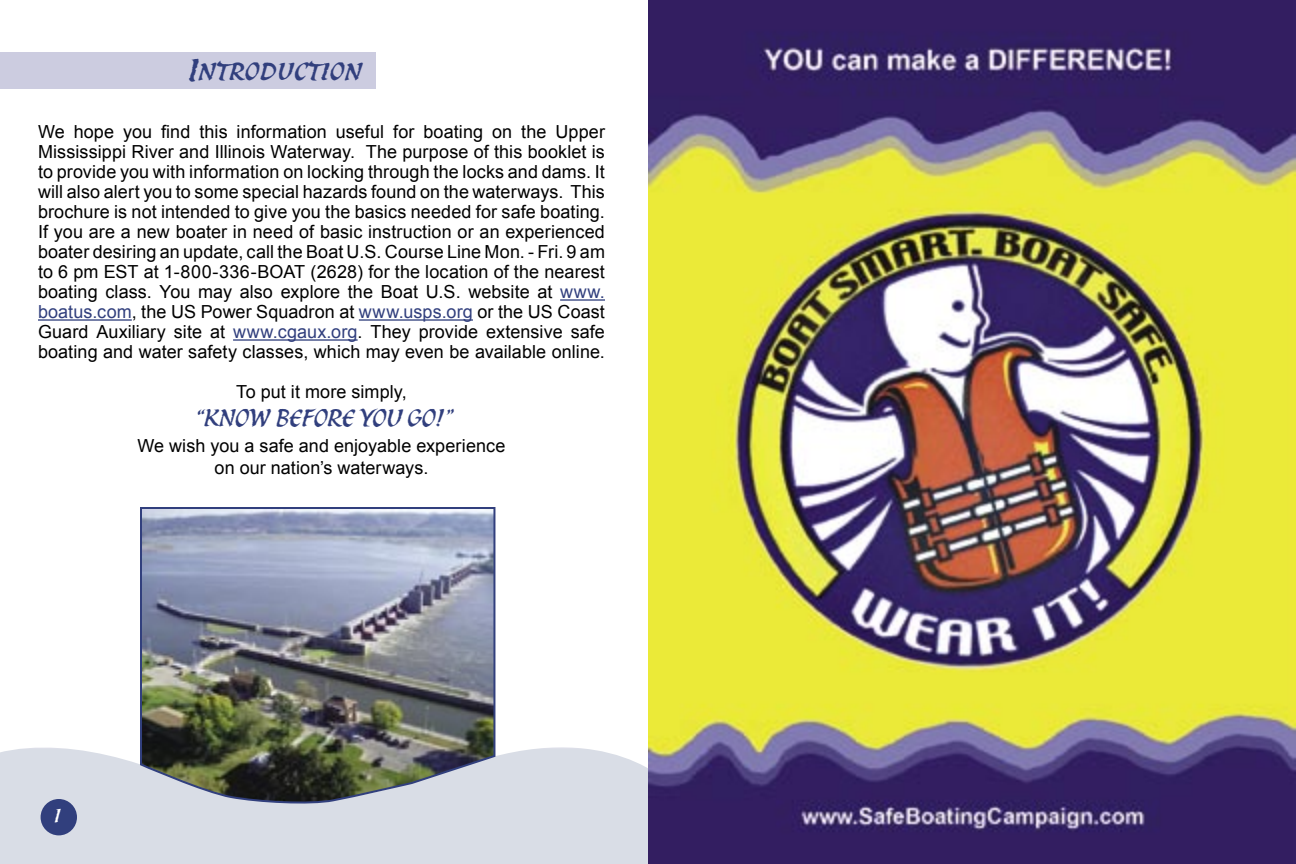
<style>
.page{position:relative;width:1296px;height:864px;background:#fff}
.page>*{position:absolute;margin:0;border:0;box-sizing:border-box;transform-origin:0 0}
.Headers{font:italic 32px "Spirit Scf ITC";color:#313f7d}
.Body_Text{font:italic 24px "Spirit Scf ITC";letter-spacing:-.01em;color:#313f7d}
.t1{font:italic 24px "Spirit Scf ITC";color:#fff}
.Body_Text-2{font:18px/20px "Arial";letter-spacing:.005em;color:#000;text-align:justify}
.s1{color:#313f7d}
</style>
<div class="page">
<div style="left:0;top:747px;width:648px;height:117px;background:#d9dde6"></div>
<div style="left:41px;top:799px;width:36px;height:36px;background:#313f7d;border-radius:50%"></div>
<div style="left:0;top:52px;width:376px;height:36px;background:#cccce0"></div>
<hr style="left:560px;top:299px;width:45px;height:2px;background:#313f7d">
<hr style="left:38px;top:319px;width:94px;height:2px;background:#313f7d">
<hr style="left:359px;top:319px;width:114px;height:2px;background:#313f7d">
<hr style="left:233px;top:339px;width:125px;height:2px;background:#313f7d">
<img style="left:139px;top:507px;width:357px;height:298px">
<img style="left:648px;top:0;width:648px;height:864px">
<p class="Headers" style="left:189px;top:52px;width:176px">Introduction</p>
<p class="Body_Text-2" style="left:38px;top:122px;width:569px">We hope you find this information useful for boating on the Upper Mississippi River and Illinois Waterway. The purpose of this booklet is to provide you with information on locking through the locks and dams. It will also alert you to some special hazards found on the waterways. This brochure is not intended to give you the basics needed for safe boating.<br>If you are a new boater in need of basic instruction or an experienced boater desiring an update, call the Boat U.S. Course Line Mon. - Fri. 9 am to 6 pm EST at 1-800-336-BOAT (2628) for the location of the nearest boating class. You may also explore the Boat U.S. website at <span class="s1">www. boatus.com</span>, the US Power Squadron at <span class="s1">www.usps.org</span> or the US Coast Guard Auxiliary site at <span class="s1">www.cgaux.org</span>. They provide extensive safe boating and water safety classes, which may even be available online.</p>
<p class="Body_Text-2" style="left:236px;top:382px;width:172px">To put it more simply,</p>
<p class="Body_Text" style="left:195px;top:404px;width:261px">“KNOW BEFORE YOU GO!”</p>
<p class="Body_Text-2" style="left:137px;top:435px;width:370px;line-height:21.6px;text-align:center">We wish you a safe and enjoyable experience on our nation’s waterways.</p>
<p class="t1" style="left:55px;top:801px;width:8px">1</p>
</div>
